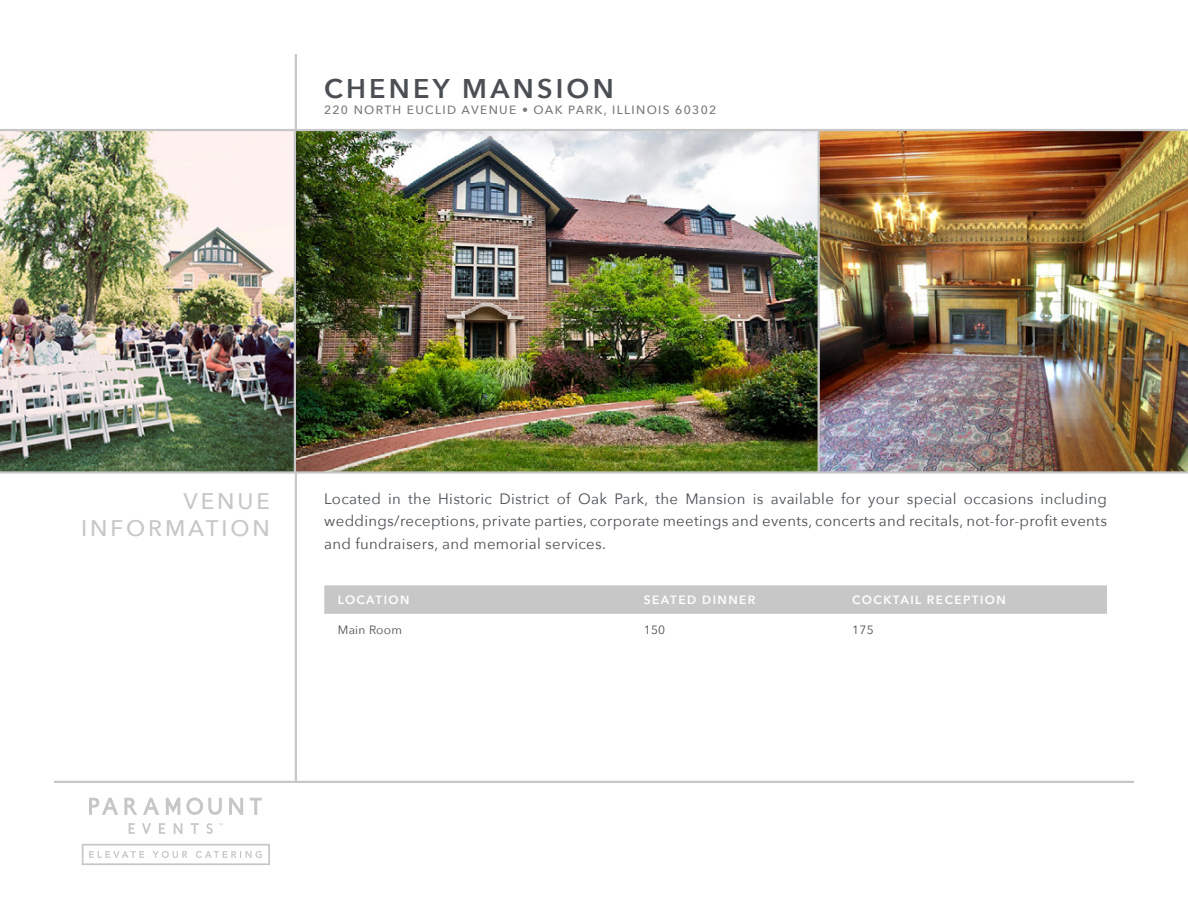
<style>
.page{position:relative;width:1188px;height:918px;background:#fff}
.page>*{position:absolute;margin:0;border:0;box-sizing:border-box;transform-origin:0 0}
.t1{font:600 27px "Avenir Next";letter-spacing:.12em;color:#4b4f54}
.t2{font:500 22.5px/27px "Avenir Next";letter-spacing:.13em;color:#c7c7c8;text-align:right}
.t3{font:15px/22.5px "Avenir Next";letter-spacing:.02em;color:#4b4f54;text-align:justify}
.t4{font:500 12px "Avenir Next";letter-spacing:.11em;color:#77797c}
.t5{font:600 12px "Avenir Next";letter-spacing:.12em;color:#fff}
.t6{font:12px "Avenir Next";letter-spacing:.02em;color:#4b4f54}
</style>
<div class="page">
<svg style="left:324px;top:585px;width:783px;height:29px;background:#c7c7c8"></svg>
<img style="left:0;top:131px;width:294px;height:340px">
<img style="left:296px;top:131px;width:522px;height:340px">
<img style="left:820px;top:131px;width:368px;height:340px">
<hr style="left:294px;top:130px;width:2px;height:343px;background:#c7c7c8">
<hr style="left:818px;top:131px;width:2px;height:341px;background:#c7c7c8">
<hr style="left:54px;top:781px;width:1080px;height:2px;background:#c7c7c8">
<hr style="left:0;top:471px;width:1188px;height:3px;background:#c7c7c8">
<hr style="left:0;top:129px;width:1188px;height:2px;background:#c7c7c8">
<svg style="left:82px;top:844px;width:188px;height:21px"></svg>
<svg style="left:124px;top:798px;width:13px;height:17px"></svg>
<svg style="left:186px;top:798px;width:36px;height:17px"></svg>
<svg style="left:250px;top:798px;width:12px;height:17px"></svg>
<svg style="left:129px;top:823px;width:6px;height:11px"></svg>
<svg style="left:159px;top:823px;width:6px;height:11px"></svg>
<svg style="left:191px;top:823px;width:8px;height:11px"></svg>
<svg style="left:207px;top:823px;width:16px;height:11px"></svg>
<svg style="left:229px;top:798px;width:14px;height:17px"></svg>
<svg style="left:174px;top:823px;width:8px;height:11px"></svg>
<svg style="left:89px;top:798px;width:29px;height:17px"></svg>
<svg style="left:143px;top:798px;width:16px;height:17px"></svg>
<svg style="left:166px;top:798px;width:14px;height:17px"></svg>
<svg style="left:142px;top:823px;width:9px;height:11px"></svg>
<hr style="left:295px;top:54px;width:2px;height:75px;background:#c7c7c8">
<hr style="left:295px;top:473px;width:2px;height:308px;background:#c7c7c8">
<h1 class="t1" style="left:324px;top:65px;width:291px">CHENEY MANSION</h1>
<p class="t4" style="left:324px;top:100px;width:394px">220 NORTH EUCLID AVENUE • OAK PARK, ILLINOIS 60302</p>
<h2 class="t2" style="left:81px;top:486px;width:190px">VENUE<br>INFORMATION</h2>
<p class="t3" style="left:324px;top:487px;width:784px">Located in the Historic District of Oak Park, the Mansion is available for your special occasions including weddings/receptions, private parties, corporate meetings and events, concerts and recitals, not-for-profit events and fundraisers, and memorial services.</p>
<p class="t5" style="left:338px;top:590px;width:73px">LOCATION</p>
<p class="t5" style="left:644px;top:590px;width:113px">SEATED DINNER</p>
<p class="t5" style="left:852px;top:590px;width:155px">COCKTAIL RECEPTION</p>
<p class="t6" style="left:338px;top:620px;width:66px">Main Room</p>
<p class="t6" style="left:644px;top:620px;width:23px">150</p>
<p class="t6" style="left:852px;top:620px;width:23px">175</p>
</div>
